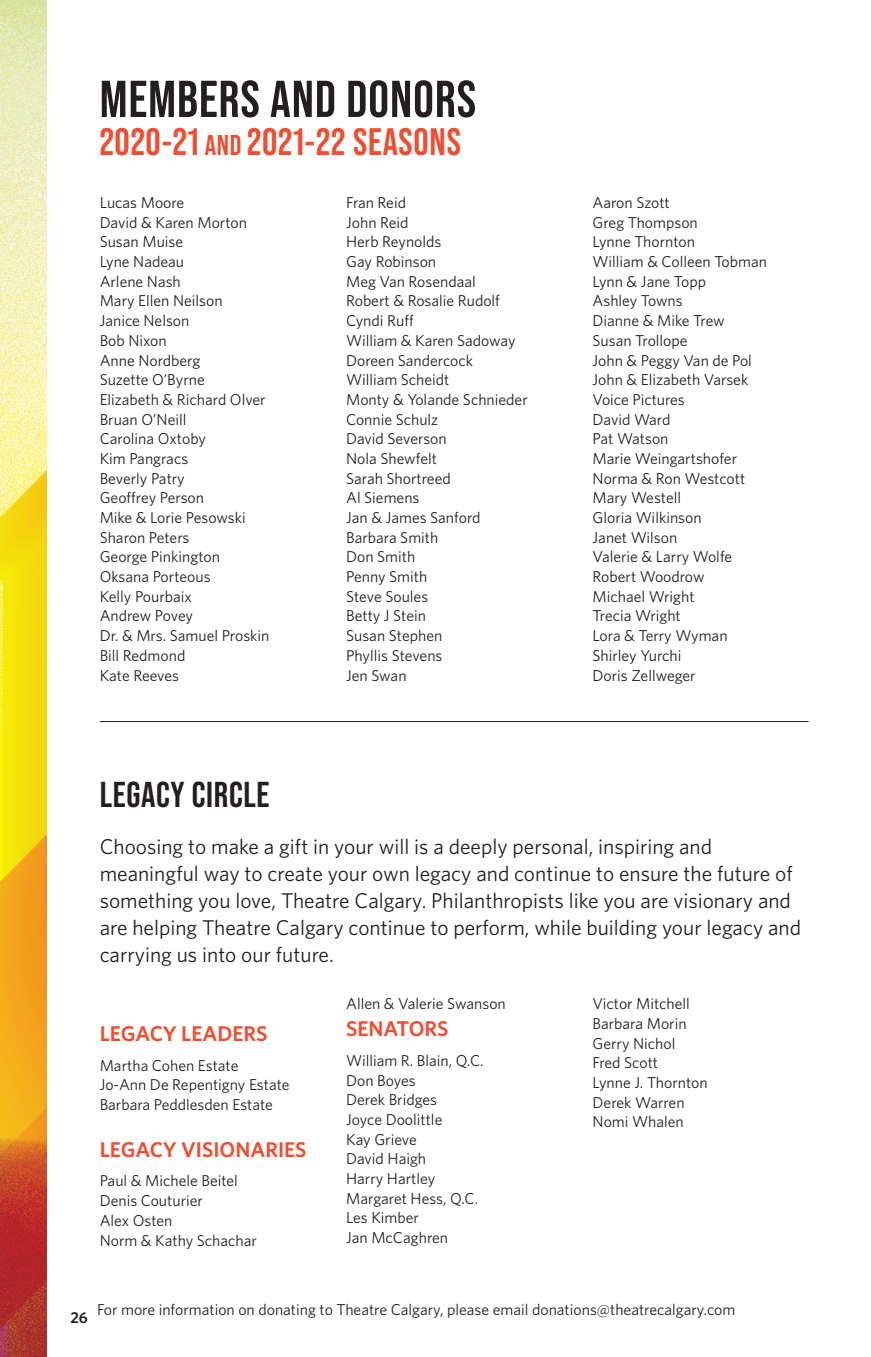
<style>
.page{position:relative;width:871px;height:1357px;background:#fff}
.page>*{position:absolute;margin:0;border:0;box-sizing:border-box;transform-origin:0 0}
.t1{font:700 51.75px "Bebas Neue Pro";letter-spacing:.02em;color:#231f20}
.t2{font:700 38.25px "Bebas Neue Pro";letter-spacing:.02em;color:#ef4e32}
.t3{font:700 36px "Bebas Neue Pro";letter-spacing:.02em;color:#231f20}
.t4{font:21.38px/27px "Whitney HTF";color:#231f20}
.t5{font:600 21.38px "Whitney HTF";color:#ef4e32}
.t6{font:15.75px/19.8px "Whitney HTF";color:#231f20}
.t7{font:600 15.75px "Whitney HTF";color:#231f20}
.s1{font-size:28.8px}
</style>
<div class="page">
<img style="left:0;top:0;width:46px;height:1357px">
<hr style="left:100px;top:721px;width:708px;height:1px;background:#231f20">
<h1 class="t1" style="left:100px;top:69px;width:378px">MEMBERS AND DONORS</h1>
<h2 class="t2" style="left:100px;top:120px;width:363px">2020-21 <span class="s1">AND</span> 2021-22 SEASONS</h2>
<p class="t6" style="left:100px;top:192px;width:171px">Lucas Moore<br>David &amp; Karen Morton<br>Susan Muise<br>Lyne Nadeau<br>Arlene Nash<br>Mary Ellen Neilson<br>Janice Nelson<br>Bob Nixon<br>Anne Nordberg<br>Suzette O’Byrne<br>Elizabeth &amp; Richard Olver<br>Bruan O’Neill<br>Carolina Oxtoby<br>Kim Pangracs<br>Beverly Patry<br>Geoffrey Person<br>Mike &amp; Lorie Pesowski<br>Sharon Peters<br>George Pinkington<br>Oksana Porteous<br>Kelly Pourbaix<br>Andrew Povey<br>Dr. &amp; Mrs. Samuel Proskin<br>Bill Redmond<br>Kate Reeves</p>
<p class="t6" style="left:346px;top:192px;width:183px">Fran Reid<br>John Reid<br>Herb Reynolds<br>Gay Robinson<br>Meg Van Rosendaal<br>Robert &amp; Rosalie Rudolf<br>Cyndi Ruff<br>William &amp; Karen Sadoway<br>Doreen Sandercock<br>William Scheidt<br>Monty &amp; Yolande Schnieder<br>Connie Schulz<br>David Severson<br>Nola Shewfelt<br>Sarah Shortreed<br>Al Siemens<br>Jan &amp; James Sanford<br>Barbara Smith<br>Don Smith<br>Penny Smith<br>Steve Soules<br>Betty J Stein<br>Susan Stephen<br>Phyllis Stevens<br>Jen Swan</p>
<p class="t6" style="left:592px;top:192px;width:176px">Aaron Szott<br>Greg Thompson<br>Lynne Thornton<br>William &amp; Colleen Tobman<br>Lynn &amp; Jane Topp<br>Ashley Towns<br>Dianne &amp; Mike Trew<br>Susan Trollope<br>John &amp; Peggy Van de Pol<br>John &amp; Elizabeth Varsek<br>Voice Pictures<br>David Ward<br>Pat Watson<br>Marie Weingartshofer<br>Norma &amp; Ron Westcott<br>Mary Westell<br>Gloria Wilkinson<br>Janet Wilson<br>Valerie &amp; Larry Wolfe<br>Robert Woodrow<br>Michael Wright<br>Trecia Wright<br>Lora &amp; Terry Wyman<br>Shirley Yurchi<br>Doris Zellweger</p>
<h3 class="t3" style="left:100px;top:773px;width:171px">LEGACY CIRCLE</h3>
<p class="t4" style="left:100px;top:832px;width:703px">Choosing to make a gift in your will is a deeply personal, inspiring and meaningful way to create your own legacy and continue to ensure the future of something you love, Theatre Calgary. Philanthropists like you are visionary and are helping Theatre Calgary continue to perform, while building your legacy and carrying us into our future.</p>
<h3 class="t5" style="left:100px;top:1020px;width:169px">LEGACY LEADERS</h3>
<p class="t6" style="left:100px;top:1055px;width:191px">Martha Cohen Estate<br>Jo-Ann De Repentigny Estate<br>Barbara Peddlesden Estate</p>
<h3 class="t5" style="left:100px;top:1136px;width:208px">LEGACY VISIONARIES</h3>
<p class="t6" style="left:100px;top:1171px;width:159px">Paul &amp; Michele Beitel<br>Denis Couturier<br>Alex Osten<br>Norm &amp; Kathy Schachar</p>
<p class="t6" style="left:346px;top:993px;width:161px">Allen &amp; Valerie Swanson</p>
<h3 class="t5" style="left:346px;top:1016px;width:104px">SENATORS</h3>
<p class="t6" style="left:346px;top:1050px;width:139px">William R. Blain, Q.C.<br>Don Boyes<br>Derek Bridges<br>Joyce Doolittle<br>Kay Grieve<br>David Haigh<br>Harry Hartley<br>Margaret Hess, Q.C.<br>Les Kimber<br>Jan McCaghren</p>
<p class="t6" style="left:592px;top:993px;width:117px">Victor Mitchell<br>Barbara Morin<br>Gerry Nichol<br>Fred Scott<br>Lynne J. Thornton<br>Derek Warren<br>Nomi Whalen</p>
<p class="t7" style="left:70px;top:1308px;width:19px">26</p>
<p class="t6" style="left:97px;top:1299px;width:640px">For more information on donating to Theatre Calgary, please email donations@theatrecalgary.com</p>
</div>
